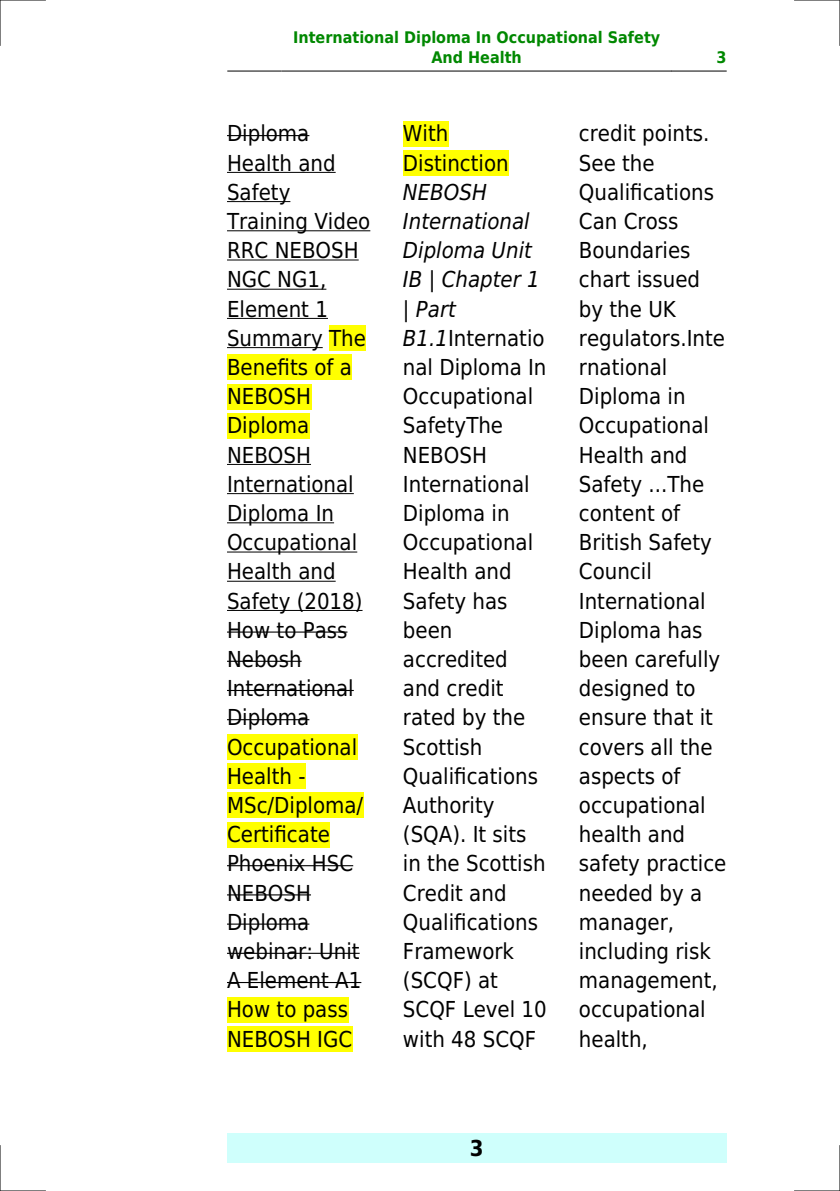
<style>
.page{position:relative;width:840px;height:1191px;background:#fff}
.page>*{position:absolute;margin:0;border:0;box-sizing:border-box;transform-origin:0 0}
.t1{font:22px/29.2px "DejaVu Sans Condensed";color:#000}
.t2{font:700 22px "DejaVu Sans Condensed";color:#000}
.t3{font:700 16px/19.2px "DejaVu Sans Condensed";color:#080;text-align:center}
.s1{font-style:italic}
</style>
<div class="page">
<hr style="left:227px;top:71px;width:54px;height:1px;background:#000">
<hr style="left:282px;top:71px;width:388px;height:1px;background:#000">
<hr style="left:671px;top:71px;width:54px;height:1px;background:#000">
<div style="left:227px;top:1133px;width:499px;height:29px;background:#cffffc"></div>
<hr style="left:227px;top:135px;width:82px;height:1px;background:#000">
<hr style="left:227px;top:172px;width:108px;height:1px;background:#000">
<hr style="left:227px;top:201px;width:63px;height:1px;background:#000">
<hr style="left:227px;top:230px;width:143px;height:1px;background:#000">
<hr style="left:227px;top:259px;width:131px;height:1px;background:#000">
<hr style="left:227px;top:289px;width:99px;height:1px;background:#000">
<hr style="left:227px;top:318px;width:101px;height:1px;background:#000">
<hr style="left:227px;top:347px;width:95px;height:1px;background:#000">
<div style="left:329px;top:325px;width:36px;height:26px;background:#ff0"></div>
<div style="left:227px;top:354px;width:125px;height:26px;background:#ff0"></div>
<div style="left:227px;top:384px;width:84px;height:25px;background:#ff0"></div>
<div style="left:227px;top:413px;width:82px;height:25px;background:#ff0"></div>
<hr style="left:227px;top:464px;width:84px;height:1px;background:#000">
<hr style="left:227px;top:493px;width:126px;height:1px;background:#000">
<hr style="left:227px;top:522px;width:107px;height:1px;background:#000">
<hr style="left:227px;top:551px;width:130px;height:1px;background:#000">
<hr style="left:227px;top:581px;width:108px;height:1px;background:#000">
<hr style="left:227px;top:610px;width:135px;height:1px;background:#000">
<hr style="left:227px;top:631px;width:120px;height:1px;background:#000">
<hr style="left:227px;top:660px;width:74px;height:2px;background:#000">
<hr style="left:227px;top:690px;width:126px;height:1px;background:#000">
<hr style="left:227px;top:719px;width:82px;height:1px;background:#000">
<div style="left:227px;top:734px;width:130px;height:26px;background:#ff0"></div>
<div style="left:227px;top:763px;width:78px;height:26px;background:#ff0"></div>
<div style="left:227px;top:792px;width:136px;height:26px;background:#ff0"></div>
<div style="left:227px;top:821px;width:103px;height:26px;background:#ff0"></div>
<hr style="left:227px;top:865px;width:126px;height:1px;background:#000">
<hr style="left:227px;top:894px;width:84px;height:1px;background:#000">
<hr style="left:227px;top:923px;width:82px;height:1px;background:#000">
<hr style="left:227px;top:952px;width:132px;height:2px;background:#000">
<hr style="left:227px;top:982px;width:134px;height:1px;background:#000">
<div style="left:227px;top:997px;width:121px;height:25px;background:#ff0"></div>
<div style="left:227px;top:1026px;width:125px;height:25px;background:#ff0"></div>
<div style="left:403px;top:121px;width:45px;height:25px;background:#ff0"></div>
<div style="left:403px;top:150px;width:105px;height:26px;background:#ff0"></div>
<hr style="left:0;top:0;width:45px;height:1px;background:#000">
<hr style="left:794px;top:0;width:45px;height:1px;background:#000">
<hr style="left:0;top:1190px;width:45px;height:1px;background:#000">
<hr style="left:794px;top:1190px;width:45px;height:1px;background:#000">
<hr style="left:0;top:0;width:1px;height:45px;background:#000">
<hr style="left:0;top:1145px;width:1px;height:46px;background:#000">
<hr style="left:839px;top:0;width:1px;height:45px;background:#000">
<hr style="left:839px;top:1145px;width:1px;height:46px;background:#000">
<p class="t3" style="left:293px;top:28px;width:368px">International Diploma In Occupational Safety<br>And Health</p>
<p class="t3" style="left:716px;top:48px;width:12px">3</p>
<p class="t1" style="left:227px;top:119px;width:145px">Diploma<br>Health and<br>Safety<br>Training Video<br>RRC NEBOSH<br>NGC NG1,<br>Element 1<br>Summary The<br>Benefits of a<br>NEBOSH<br>Diploma<br>NEBOSH<br>International<br>Diploma In<br>Occupational<br>Health and<br>Safety (2018)<br>How to Pass<br>Nebosh<br>International<br>Diploma<br>Occupational<br>Health -<br>MSc/Diploma/<br>Certificate<br>Phoenix HSC<br>NEBOSH<br>Diploma webinar: Unit<br>A Element A1<br>How to pass<br>NEBOSH IGC</p>
<p class="t1" style="left:403px;top:119px;width:107px">With<br>Distinction</p>
<p class="t1" style="left:403px;top:177px;width:145px"><span class="s1">NEBOSH<br>International<br>Diploma Unit<br>IB | Chapter 1 | Part<br>B1.1</span>Internatio nal Diploma In<br>Occupational<br>SafetyThe<br>NEBOSH<br>International<br>Diploma in<br>Occupational<br>Health and<br>Safety has been accredited and credit rated by the<br>Scottish<br>Qualifications<br>Authority (SQA). It sits in the Scottish<br>Credit and<br>Qualifications<br>Framework (SCQF) at<br>SCQF Level 10 with 48 SCQF</p>
<p class="t1" style="left:578px;top:119px;width:149px">credit points.<br>See the<br>Qualifications<br>Can Cross<br>Boundaries chart issued by the UK regulators.Inte rnational<br>Diploma in<br>Occupational<br>Health and<br>Safety ...The content of<br>British Safety<br>Council<br>International<br>Diploma has been carefully designed to ensure that it covers all the aspects of occupational health and safety practice needed by a manager, including risk management, occupational health,</p>
<p class="t2" style="left:469px;top:1135px;width:15px">3</p>
</div>
